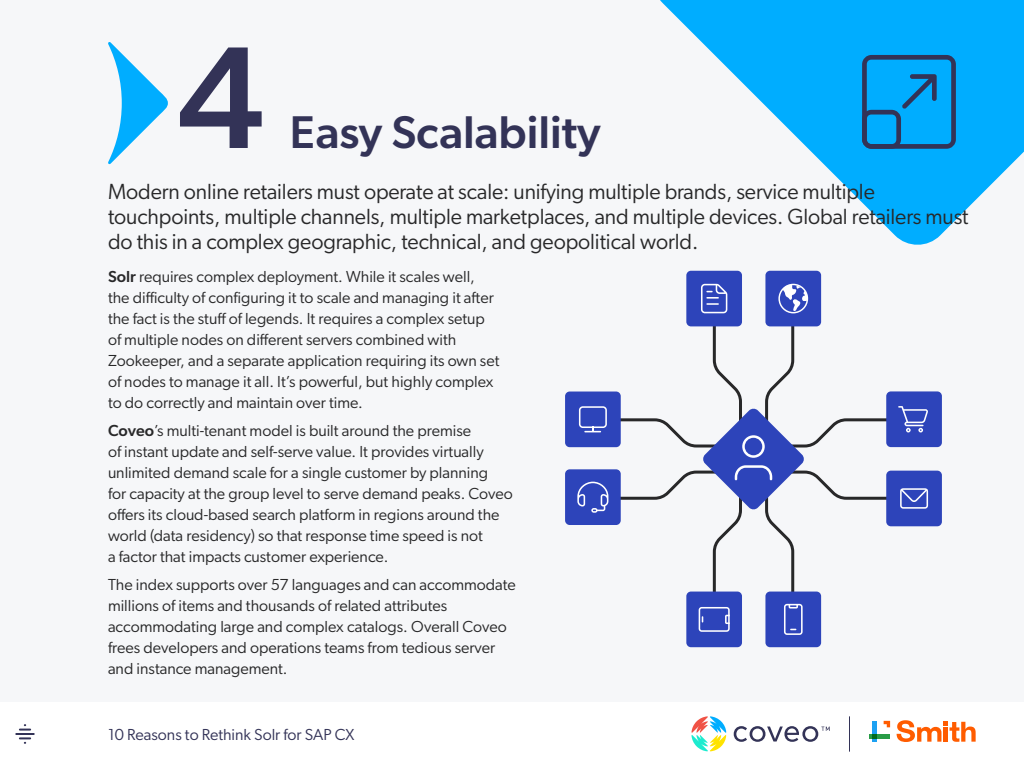
<style>
.page{position:relative;width:1024px;height:768px;background:#fff}
.page>*{position:absolute;margin:0;border:0;box-sizing:border-box;transform-origin:0 0}
.t1{font:500 145px "Gibson";color:#333357}
.t2{font:500 46px "Gibson";color:#333357}
.t3{font:22px/25px "Gibson";letter-spacing:-.005em;color:#282829}
.t4{font:16px/21px "Gibson";color:#282829}
.t5{font:16px "Gibson";color:#333357}
.s1{font-weight:500}
</style>
<div class="page">
<div style="left:0;top:0;width:1024px;height:702px;background:#f6f7f9"></div>
<svg style="left:660px;top:0;width:364px;height:245px;fill:#00adff"></svg>
<svg style="left:862px;top:55px;width:94px;height:94px;background:#0d8cd2"></svg>
<svg style="left:16px;top:724px;width:18px;height:20px"></svg>
<svg style="left:734px;top:726px;width:96px;height:16px"></svg>
<svg style="left:692px;top:716px;width:34px;height:35px"></svg>
<hr style="left:849px;top:716px;width:1px;height:36px;background:#333357">
<svg style="left:884px;top:721px;width:6px;height:6px"></svg>
<hr style="left:873px;top:721px;width:4px;height:13px;background:#1da1f2">
<hr style="left:877px;top:734px;width:13px;height:4px;background:#299c47">
<svg style="left:869px;top:734px;width:8px;height:8px"></svg>
<svg style="left:897px;top:720px;width:79px;height:22px"></svg>
<svg style="left:108px;top:42px;width:60px;height:123px"></svg>
<div style="left:565px;top:469px;width:56px;height:56px;background:#2d44ba;border-radius:5px"></div>
<div style="left:565px;top:392px;width:56px;height:55px;background:#2d44ba;border-radius:5px"></div>
<div style="left:886px;top:471px;width:56px;height:55px;background:#2d44ba;border-radius:5px"></div>
<div style="left:886px;top:391px;width:56px;height:56px;background:#2d44ba;border-radius:5px"></div>
<div style="left:686px;top:271px;width:56px;height:55px;background:#2d44ba;border-radius:5px"></div>
<div style="left:765px;top:271px;width:56px;height:55px;background:#2d44ba;border-radius:5px"></div>
<div style="left:686px;top:592px;width:56px;height:55px;background:#2d44ba;border-radius:5px"></div>
<div style="left:765px;top:592px;width:56px;height:55px;background:#2d44ba;border-radius:5px"></div>
<svg style="left:577px;top:284px;width:351px;height:351px"></svg>
<h1 class="t1" style="left:177px;top:11px;width:89px">4</h1>
<h2 class="t2" style="left:290px;top:105px;width:312px">Easy Scalability</h2>
<p class="t3" style="left:108px;top:179px;width:862px">Modern online retailers must operate at scale: unifying multiple brands, service multiple touchpoints, multiple channels, multiple marketplaces, and multiple devices. Global retailers must do this in a complex geographic, technical, and geopolitical world.</p>
<p class="t4" style="left:108px;top:266px;width:393px"><span class="s1">Solr</span> requires complex deployment. While it scales well, the difficulty of configuring it to scale and managing it after the fact is the stuff of legends. It requires a complex setup of multiple nodes on different servers combined with Zookeeper, and a separate application requiring its own set of nodes to manage it all. It’s powerful, but highly complex to do correctly and maintain over time.</p>
<p class="t4" style="left:108px;top:420px;width:406px"><span class="s1">Coveo</span>’s multi-tenant model is built around the premise<br>of instant update and self-serve value. It provides virtually unlimited demand scale for a single customer by planning<br>for capacity at the group level to serve demand peaks. Coveo offers its cloud-based search platform in regions around the world (data residency) so that response time speed is not<br>a factor that impacts customer experience.</p>
<p class="t4" style="left:108px;top:574px;width:409px">The index supports over 57 languages and can accommodate millions of items and thousands of related attributes accommodating large and complex catalogs. Overall Coveo frees developers and operations teams from tedious server and instance management.</p>
<p class="t5" style="left:108px;top:724px;width:248px">10 Reasons to Rethink Solr for SAP CX</p>
</div>
